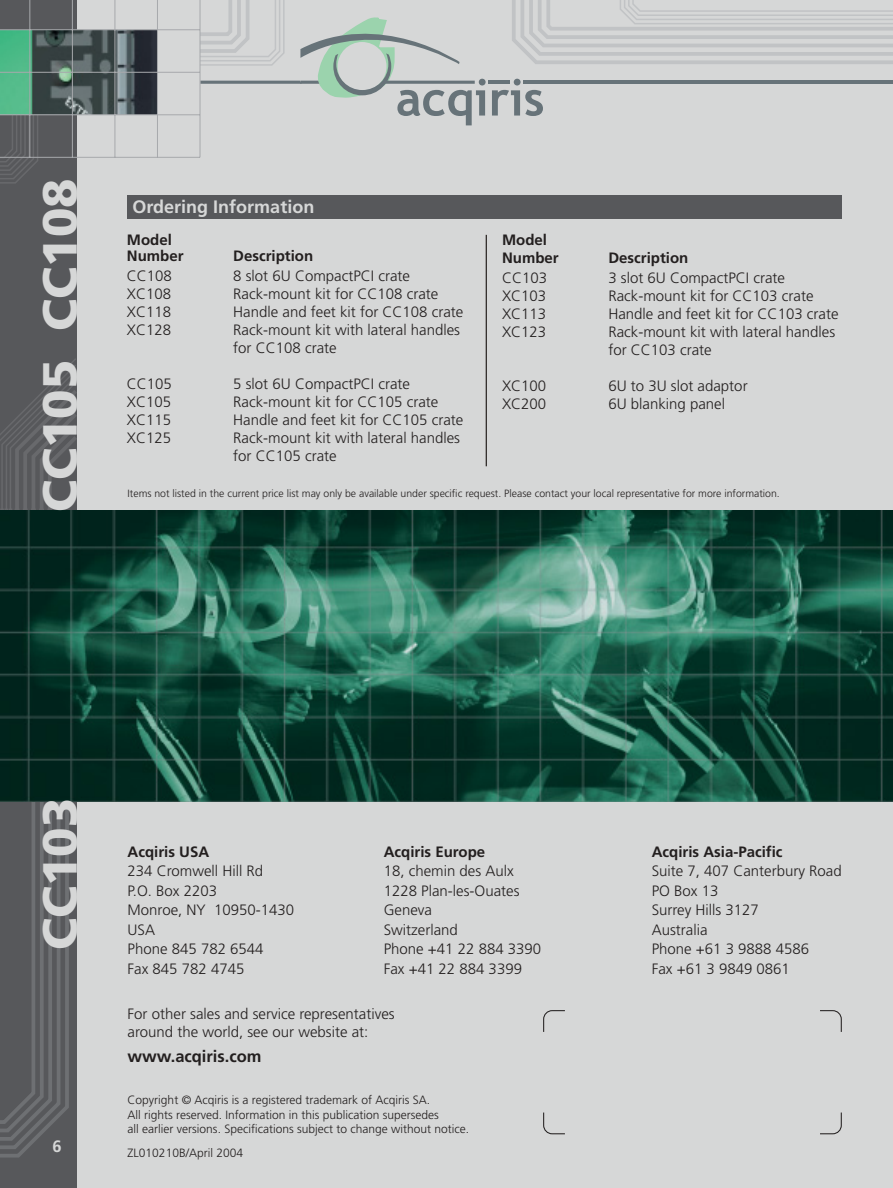
<style>
.page{position:relative;width:893px;height:1188px;background:#fff}
.page>*{position:absolute;margin:0;border:0;box-sizing:border-box;transform-origin:0 0}
.t1{font:900 48px "Frutiger";color:#d6d7d7}
.t2{font:700 18px "Frutiger";color:#d6d7d7}
.t3{font:700 16.5px "Frutiger";color:#231f1f}
.t4{font:700 16.5px "Frutiger";color:#d6d7d7}
.t5{font:300 15px/19.5px "Frutiger";color:#231f1f}
.t6{font:700 15px/16.5px "Frutiger";color:#231f1f}
.t7{font:300 12px/14.4px "Frutiger";color:#231f1f}
.t8{font:300 10.5px "Frutiger";color:#231f1f}
</style>
<div class="page">
<div style="left:0;top:0;width:892px;height:1188px;background:#d6d7d7"></div>
<div style="left:0;top:0;width:76px;height:30px;background:#57585b"></div>
<div style="left:0;top:797px;width:76px;height:391px;background:#57585b"></div>
<svg style="left:0;top:113px;width:81px;height:397px"></svg>
<svg style="left:0;top:802px;width:69px;height:356px"></svg>
<svg style="left:512px;top:0;width:380px;height:64px"></svg>
<hr style="left:488px;top:81px;width:22px;height:3px;background:#677379">
<hr style="left:536px;top:81px;width:356px;height:3px;background:#677379">
<svg style="left:492px;top:79px;width:51px;height:37px"></svg>
<svg style="left:196px;top:0;width:289px;height:125px"></svg>
<hr style="left:0;top:29px;width:200px;height:1px;background:#a7a9ac">
<hr style="left:0;top:72px;width:200px;height:1px;background:#a7a9ac">
<hr style="left:0;top:114px;width:200px;height:1px;background:#a7a9ac">
<hr style="left:0;top:157px;width:200px;height:1px;background:#a7a9ac">
<hr style="left:29px;top:0;width:1px;height:157px;background:#a7a9ac">
<hr style="left:72px;top:0;width:1px;height:157px;background:#a7a9ac">
<hr style="left:114px;top:0;width:1px;height:157px;background:#a7a9ac">
<hr style="left:157px;top:0;width:1px;height:157px;background:#a7a9ac">
<hr style="left:200px;top:0;width:1px;height:157px;background:#a7a9ac">
<img style="left:0;top:510px;width:892px;height:292px">
<div style="left:543px;top:1010px;width:298px;height:124px;background:#d6d7d7"></div>
<div style="left:128px;top:196px;width:714px;height:23px;background:#57585b"></div>
<hr style="left:485px;top:235px;width:2px;height:231px;background:#0a0300">
<h1 class="t1" style="left:41px;top:512px;width:335px;rotate:-90deg">CC105 CC108</h1>
<p class="t2" style="left:132px;top:200px;width:183px">Ordering Information</p>
<p class="t6" style="left:127px;top:233px;width:58px">Model<br>Number</p>
<p class="t6" style="left:233px;top:249px;width:81px">Description</p>
<p class="t6" style="left:502px;top:232px;width:58px;line-height:18px">Model<br>Number</p>
<p class="t6" style="left:608px;top:251px;width:81px">Description</p>
<p class="t5" style="left:127px;top:268px;width:47px">CC108</p>
<p class="t5" style="left:233px;top:268px;width:178px">8 slot 6U CompactPCI crate</p>
<p class="t5" style="left:127px;top:286px;width:46px">XC108</p>
<p class="t5" style="left:233px;top:286px;width:207px">Rack-mount kit for CC108 crate</p>
<p class="t5" style="left:127px;top:304px;width:46px">XC118</p>
<p class="t5" style="left:233px;top:304px;width:232px">Handle and feet kit for CC108 crate</p>
<p class="t5" style="left:127px;top:322px;width:46px">XC128</p>
<p class="t5" style="left:233px;top:322px;width:228px;line-height:18px">Rack-mount kit with lateral handles for CC108 crate</p>
<p class="t5" style="left:127px;top:376px;width:47px">CC105</p>
<p class="t5" style="left:233px;top:376px;width:178px">5 slot 6U CompactPCI crate</p>
<p class="t5" style="left:127px;top:394px;width:46px">XC105</p>
<p class="t5" style="left:233px;top:394px;width:207px">Rack-mount kit for CC105 crate</p>
<p class="t5" style="left:127px;top:412px;width:46px">XC115</p>
<p class="t5" style="left:233px;top:412px;width:232px">Handle and feet kit for CC105 crate</p>
<p class="t5" style="left:127px;top:430px;width:46px">XC125</p>
<p class="t5" style="left:233px;top:430px;width:228px;line-height:18px">Rack-mount kit with lateral handles for CC105 crate</p>
<p class="t5" style="left:502px;top:269px;width:47px">CC103</p>
<p class="t5" style="left:608px;top:269px;width:178px">3 slot 6U CompactPCI crate</p>
<p class="t5" style="left:502px;top:287px;width:46px">XC103</p>
<p class="t5" style="left:608px;top:287px;width:207px">Rack-mount kit for CC103 crate</p>
<p class="t5" style="left:502px;top:305px;width:46px">XC113</p>
<p class="t5" style="left:608px;top:305px;width:232px">Handle and feet kit for CC103 crate</p>
<p class="t5" style="left:502px;top:323px;width:46px">XC123</p>
<p class="t5" style="left:608px;top:324px;width:228px;line-height:18px">Rack-mount kit with lateral handles for CC103 crate</p>
<p class="t5" style="left:502px;top:377px;width:46px">XC100</p>
<p class="t5" style="left:608px;top:377px;width:141px">6U to 3U slot adaptor</p>
<p class="t5" style="left:502px;top:395px;width:46px">XC200</p>
<p class="t5" style="left:608px;top:395px;width:118px">6U blanking panel</p>
<p class="t8" style="left:128px;top:489px;width:653px">Items not listed in the current price list may only be available under specific request. Please contact your local representative for more information.</p>
<h1 class="t1" style="left:41px;top:950px;width:154px;rotate:-90deg">CC103</h1>
<p class="t4" style="left:53px;top:1140px;width:11px">6</p>
<p class="t6" style="left:128px;top:845px;width:83px">Acqiris USA</p>
<p class="t5" style="left:128px;top:863px;width:168px">234 Cromwell Hill Rd<br>P.O. Box 2203<br>Monroe, NY 10950-1430<br>USA<br>Phone 845 782 6544<br>Fax 845 782 4745</p>
<p class="t6" style="left:384px;top:845px;width:103px">Acqiris Europe</p>
<p class="t5" style="left:384px;top:863px;width:159px">18, chemin des Aulx<br>1228 Plan-les-Ouates<br>Geneva<br>Switzerland<br>Phone +41 22 884 3390<br>Fax +41 22 884 3399</p>
<p class="t5" style="left:128px;top:1006px;width:268px;line-height:18px">For other sales and service representatives around the world, see our website at:</p>
<p class="t3" style="left:128px;top:1049px;width:135px">www.acqiris.com</p>
<p class="t7" style="left:128px;top:1094px;width:343px">Copyright © Acqiris is a registered trademark of Acqiris SA.<br>All rights reserved. Information in this publication supersedes<br>all earlier versions. Specifications subject to change without notice.</p>
<p class="t7" style="left:128px;top:1147px;width:117px">ZL010210B/April 2004</p>
<p class="t6" style="left:651px;top:845px;width:132px">Acqiris Asia-Pacific</p>
<p class="t5" style="left:651px;top:863px;width:192px">Suite 7, 407 Canterbury Road<br>PO Box 13<br>Surrey Hills 3127<br>Australia<br>Phone +61 3 9888 4586<br>Fax +61 3 9849 0861</p>
</div>
